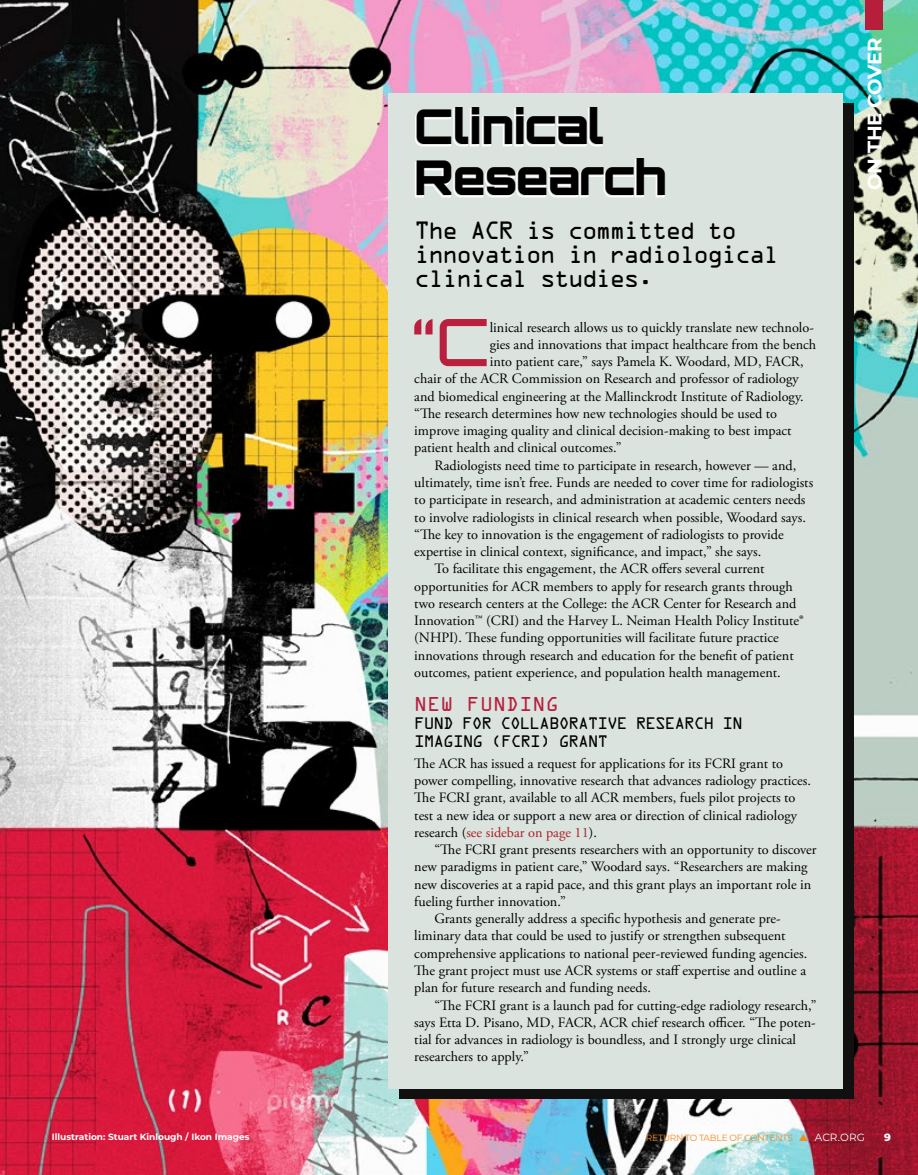
<style>
.page{position:relative;width:918px;height:1175px;background:#fff}
.page>*{position:absolute;margin:0;border:0;box-sizing:border-box;transform-origin:0 0}
.t1{font:500 65.4px "Orbitron";color:#ba1f3e}
.t2{font:900 48px/51px "Orbitron";letter-spacing:-.02em;color:#000}
.t3{font:22.5px/24px "OCRA Std";letter-spacing:-.1em;color:#000}
.t4{font:700 19.5px "Montserrat";letter-spacing:-.02em;color:#fff}
.t5{font:18px "OCRA Std";letter-spacing:.01em;color:#b81f3d}
.t6{font:15px/18px "OCRA Std";letter-spacing:-.075em;color:#000}
.t7{font:14.25px/17.2px "Adobe Garamond Pro";color:#000}
.t8{font:800 10.5px "Montserrat";color:#fff}
.t9{font:700 9px "Montserrat";color:#fff}
.t10{font:9px "Montserrat";letter-spacing:-.02em;color:#f68b1f}
.s1{color:#aa1f23}
.s2{font-size:10.5px;color:#fff}
</style>
<div class="page">
<img style="left:0;top:0;width:918px;height:1174px">
<div style="left:399px;top:103px;width:454px;height:995px;background:#101010"></div>
<div style="left:866px;top:0;width:17px;height:29px;background:#b71e3c"></div>
<div style="left:389px;top:93px;width:454px;height:995px;background:#dbe3df"></div>
<p class="t9" style="left:52px;top:1130px;width:199px">Illustration: Stuart Kinlough / Ikon Images</p>
<h2 class="t2" style="left:414px;top:101px;width:254px">Clinical<br>Research</h2>
<h3 class="t3" style="left:414px;top:221px;width:366px">The ACR is committed to innovation in radiological clinical studies.</h3>
<h1 class="t1" style="left:411px;top:301px;width:80px">“C</h1>
<p class="t7" style="left:490px;top:319px;width:326px">linical research allows us to quickly translate new technolo-</p>
<p class="t7" style="left:490px;top:336px;width:328px">gies and innovations that impact healthcare from the bench</p>
<p class="t7" style="left:490px;top:353px;width:315px">into patient care,” says Pamela K. Woodard, MD, FACR,</p>
<p class="t7" style="left:414px;top:371px;width:386px">chair of the ACR Commission on Research and professor of radiology</p>
<p class="t7" style="left:414px;top:388px;width:391px">and biomedical engineering at the Mallinckrodt Institute of Radiology.</p>
<p class="t7" style="left:414px;top:405px;width:364px">“The research determines how new technologies should be used to</p>
<p class="t7" style="left:414px;top:422px;width:379px">improve imaging quality and clinical decision-making to best impact</p>
<p class="t7" style="left:414px;top:440px;width:209px">patient health and clinical outcomes.”</p>
<p class="t7" style="left:435px;top:457px;width:363px">Radiologists need time to participate in research, however — and,</p>
<p class="t7" style="left:414px;top:474px;width:400px">ultimately, time isn’t free. Funds are needed to cover time for radiologists</p>
<p class="t7" style="left:414px;top:491px;width:393px">to participate in research, and administration at academic centers needs</p>
<p class="t7" style="left:414px;top:509px;width:393px">to involve radiologists in clinical research when possible, Woodard says.</p>
<p class="t7" style="left:414px;top:526px;width:371px">“The key to innovation is the engagement of radiologists to provide</p>
<p class="t7" style="left:414px;top:543px;width:348px">expertise in clinical context, significance, and impact,” she says.</p>
<p class="t7" style="left:435px;top:560px;width:332px">To facilitate this engagement, the ACR offers several current</p>
<p class="t7" style="left:414px;top:578px;width:380px">opportunities for ACR members to apply for research grants through</p>
<p class="t7" style="left:414px;top:595px;width:384px">two research centers at the College: the ACR Center for Research and</p>
<p class="t7" style="left:414px;top:612px;width:391px">Innovation™ (CRI) and the Harvey L. Neiman Health Policy Institute®</p>
<p class="t7" style="left:414px;top:629px;width:366px">(NHPI). These funding opportunities will facilitate future practice</p>
<p class="t7" style="left:414px;top:647px;width:381px">innovations through research and education for the benefit of patient</p>
<p class="t7" style="left:414px;top:664px;width:368px">outcomes, patient experience, and population health management.</p>
<p class="t5" style="left:414px;top:696px;width:146px">NEW FUNDING</p>
<p class="t6" style="left:414px;top:716px;width:330px">FUND FOR COLLABORATIVE RESEARCH IN<br>IMAGING (FCRI) GRANT</p>
<p class="t7" style="left:414px;top:755px;width:398px">The ACR has issued a request for applications for its FCRI grant to power compelling, innovative research that advances radiology practices.<br>The FCRI grant, available to all ACR members, fuels pilot projects to test a new idea or support a new area or direction of clinical radiology research (<span class="s1">see sidebar on page 11</span>).</p>
<p class="t7" style="left:435px;top:841px;width:384px">“The FCRI grant presents researchers with an opportunity to discover</p>
<p class="t7" style="left:414px;top:858px;width:395px">new paradigms in patient care,” Woodard says. “Researchers are making</p>
<p class="t7" style="left:414px;top:876px;width:399px">new discoveries at a rapid pace, and this grant plays an important role in</p>
<p class="t7" style="left:414px;top:893px;width:153px">fueling further innovation.”</p>
<p class="t7" style="left:435px;top:910px;width:348px">Grants generally address a specific hypothesis and generate pre-</p>
<p class="t7" style="left:414px;top:927px;width:373px">liminary data that could be used to justify or strengthen subsequent</p>
<p class="t7" style="left:414px;top:945px;width:395px">comprehensive applications to national peer-reviewed funding agencies.</p>
<p class="t7" style="left:414px;top:962px;width:393px">The grant project must use ACR systems or staff expertise and outline a</p>
<p class="t7" style="left:414px;top:979px;width:238px">plan for future research and funding needs.</p>
<p class="t7" style="left:435px;top:996px;width:384px">“The FCRI grant is a launch pad for cutting-edge radiology research,”</p>
<p class="t7" style="left:414px;top:1014px;width:403px">says Etta D. Pisano, MD, FACR, ACR chief research officer. “The poten-</p>
<p class="t7" style="left:414px;top:1031px;width:383px">tial for advances in radiology is boundless, and I strongly urge clinical</p>
<p class="t7" style="left:414px;top:1048px;width:116px">researchers to apply.”</p>
<h3 class="t4" style="left:861px;top:190px;width:153px;rotate:-90deg">ON THE COVER</h3>
<p class="t10" style="left:646px;top:1131px;width:221px">RETURN TO TABLE OF CONTENTS ▲ <span class="s2">ACR.ORG</span></p>
<p class="t8" style="left:884px;top:1129px;width:8px">9</p>
</div>
